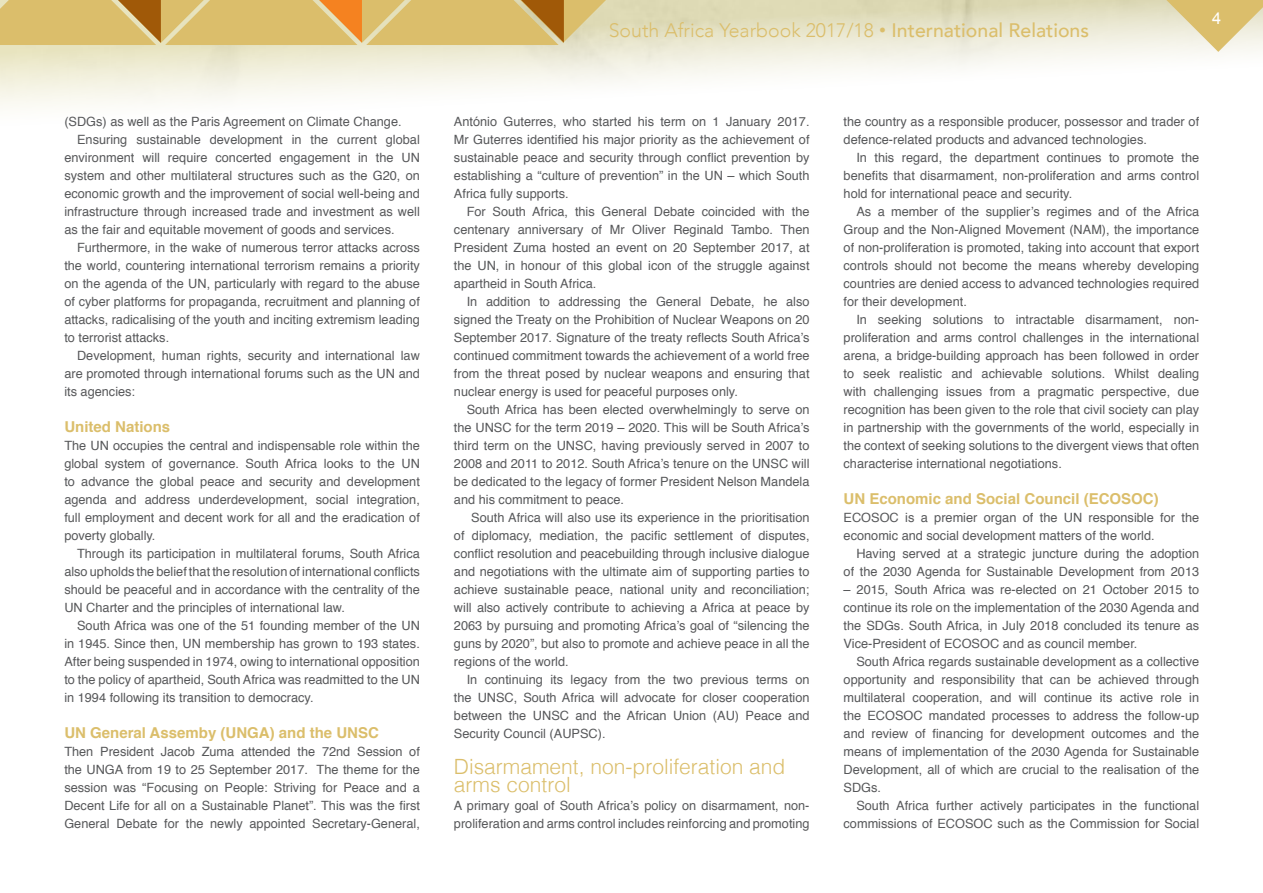
<style>
.page{position:relative;width:1263px;height:893px;background:#fff}
.page>*{position:absolute;margin:0;border:0;box-sizing:border-box;transform-origin:0 0}
.Heading1{font:300 21px/18px "Helvetica";color:#dbbe6b}
.t1{font:300 19.5px "Avenir";color:#dbbe6b}
.t2{font:16.5px "Arial";color:#fff}
.body_copy{font:700 15px "Helvetica";color:#dbbe6b}
.body_copy-2{font:12.75px/18px "Helvetica";color:#57585a;text-align:justify}
.s1{font-family:"Arial";font-weight:400}
.s2{font-weight:500}
</style>
<div class="page">
<svg style="left:1122px;top:0;width:141px;height:52px;background:#e6dbb2"></svg>
<svg style="left:0;top:0;width:659px;height:45px;background:#d9ba6f"></svg>
<p class="body_copy-2" style="left:64px;top:113px;width:339px">(SDGs) as well as the Paris Agreement on Climate Change.</p>
<p class="body_copy-2" style="left:64px;top:131px;width:357px;text-indent:13px">Ensuring sustainable development in the current global environment will require concerted engagement in the UN system and other multilateral structures such as the G20, on economic growth and the improvement of social well-being and infrastructure through increased trade and investment as well as the fair and equitable movement of goods and services.</p>
<p class="body_copy-2" style="left:64px;top:239px;width:357px;text-indent:13px">Furthermore, in the wake of numerous terror attacks across the world, countering international terrorism remains a priority on the agenda of the UN, particularly with regard to the abuse of cyber platforms for propaganda, recruitment and planning of attacks, radicalising of the youth and inciting extremism leading to terrorist attacks.</p>
<p class="body_copy-2" style="left:64px;top:347px;width:357px;text-indent:13px">Development, human rights, security and international law are promoted through international forums such as the UN and its agencies:</p>
<p class="body_copy" style="left:64px;top:415px;width:107px">United Nations</p>
<p class="body_copy-2" style="left:64px;top:437px;width:357px">The UN occupies the central and indispensable role within the global system of governance. South Africa looks to the UN to advance the global peace and security and development agenda and address underdevelopment, social integration, full employment and decent work for all and the eradication of poverty globally.</p>
<p class="body_copy-2" style="left:64px;top:545px;width:357px;text-indent:13px">Through its participation in multilateral forums, South Africa also upholds the belief that the resolution of international conflicts should be peaceful and in accordance with the centrality of the UN Charter and the principles of international law.</p>
<p class="body_copy-2" style="left:64px;top:617px;width:357px;text-indent:13px">South Africa was one of the 51 founding member of the UN in 1945. Since then, UN membership has grown to 193 states.<br>After being suspended in 1974, owing to international opposition to the policy of apartheid, South Africa was readmitted to the UN in 1994 following its transition to democracy.</p>
<p class="body_copy" style="left:64px;top:721px;width:316px">UN General Assemby (UNGA) and the UNSC</p>
<p class="body_copy-2" style="left:64px;top:743px;width:357px">Then President Jacob Zuma attended the 72nd Session of the UNGA from 19 to 25 September 2017. The theme for the session was “Focusing on People: Striving for Peace and a Decent Life for all on a Sustainable Planet”. This was the first General Debate for the newly appointed Secretary-General,</p>
<h2 class="t1" style="left:609px;top:19px;width:482px">South Africa Yearbook 2017/18 <span class="s1">•</span> <span class="s2">International Relations</span></h2>
<p class="t2" style="left:1212px;top:7px;width:11px">4</p>
<p class="body_copy-2" style="left:454px;top:113px;width:357px">António Guterres, who started his term on 1 January 2017.<br>Mr Guterres identified his major priority as the achievement of sustainable peace and security through conflict prevention by establishing a “culture of prevention” in the UN – which South Africa fully supports.</p>
<p class="body_copy-2" style="left:454px;top:203px;width:357px;text-indent:13px">For South Africa, this General Debate coincided with the centenary anniversary of Mr Oliver Reginald Tambo. Then President Zuma hosted an event on 20 September 2017, at the UN, in honour of this global icon of the struggle against apartheid in South Africa.</p>
<p class="body_copy-2" style="left:454px;top:293px;width:357px;text-indent:13px">In addition to addressing the General Debate, he also signed the Treaty on the Prohibition of Nuclear Weapons on 20<br>September 2017. Signature of the treaty reflects South Africa’s continued commitment towards the achievement of a world free from the threat posed by nuclear weapons and ensuring that nuclear energy is used for peaceful purposes only.</p>
<p class="body_copy-2" style="left:454px;top:401px;width:357px;text-indent:13px">South Africa has been elected overwhelmingly to serve on the UNSC for the term 2019 – 2020. This will be South Africa’s third term on the UNSC, having previously served in 2007 to 2008 and 2011 to 2012. South Africa’s tenure on the UNSC will be dedicated to the legacy of former President Nelson Mandela and his commitment to peace.</p>
<p class="body_copy-2" style="left:454px;top:509px;width:357px;text-indent:17px">South Africa will also use its experience in the prioritisation of diplomacy, mediation, the pacific settlement of disputes, conflict resolution and peacebuilding through inclusive dialogue and negotiations with the ultimate aim of supporting parties to achieve sustainable peace, national unity and reconciliation; will also actively contribute to achieving a Africa at peace by 2063 by pursuing and promoting Africa’s goal of “silencing the guns by 2020”, but also to promote and achieve peace in all the regions of the world.</p>
<p class="body_copy-2" style="left:454px;top:671px;width:357px;text-indent:13px">In continuing its legacy from the two previous terms on the UNSC, South Africa will advocate for closer cooperation between the UNSC and the African Union (AU) Peace and Security Council (AUPSC).</p>
<p class="Heading1" style="left:454px;top:756px;width:333px">Disarmament, non-proliferation and arms control</p>
<p class="body_copy-2" style="left:454px;top:797px;width:357px">A primary goal of South Africa’s policy on disarmament, non&shy;proliferation and arms control includes reinforcing and promoting</p>
<p class="body_copy-2" style="left:843px;top:113px;width:357px">the country as a responsible producer, possessor and trader of defence-related products and advanced technologies.</p>
<p class="body_copy-2" style="left:843px;top:149px;width:357px;text-indent:13px">In this regard, the department continues to promote the benefits that disarmament, non-proliferation and arms control hold for international peace and security.</p>
<p class="body_copy-2" style="left:843px;top:203px;width:357px;text-indent:13px">As a member of the supplier’s regimes and of the Africa Group and the Non-Aligned Movement (NAM), the importance of non-proliferation is promoted, taking into account that export controls should not become the means whereby developing countries are denied access to advanced technologies required for their development.</p>
<p class="body_copy-2" style="left:843px;top:311px;width:357px;text-indent:13px">In seeking solutions to intractable disarmament, non&shy;proliferation and arms control challenges in the international arena, a bridge-building approach has been followed in order to seek realistic and achievable solutions. Whilst dealing with challenging issues from a pragmatic perspective, due recognition has been given to the role that civil society can play in partnership with the governments of the world, especially in the context of seeking solutions to the divergent views that often characterise international negotiations.</p>
<p class="body_copy" style="left:843px;top:487px;width:317px">UN Economic and Social Council (ECOSOC)</p>
<p class="body_copy-2" style="left:843px;top:509px;width:357px">ECOSOC is a premier organ of the UN responsible for the economic and social development matters of the world.</p>
<p class="body_copy-2" style="left:843px;top:545px;width:357px;text-align:right">Having served at a strategic juncture during the adoption of the 2030 Agenda for Sustainable Development from 2013</p>
<p class="body_copy-2" style="left:843px;top:581px;width:357px">– 2015, South Africa was re-elected on 21 October 2015 to continue its role on the implementation of the 2030 Agenda and the SDGs. South Africa, in July 2018 concluded its tenure as Vice-President of ECOSOC and as council member.</p>
<p class="body_copy-2" style="left:843px;top:653px;width:357px;text-indent:13px">South Africa regards sustainable development as a collective opportunity and responsibility that can be achieved through multilateral cooperation, and will continue its active role in the ECOSOC mandated processes to address the follow-up and review of financing for development outcomes and the means of implementation of the 2030 Agenda for Sustainable Development, all of which are crucial to the realisation of the SDGs.</p>
<p class="body_copy-2" style="left:843px;top:797px;width:357px;text-align:right">South Africa further actively participates in the functional commissions of ECOSOC such as the Commission for Social</p>
</div>
